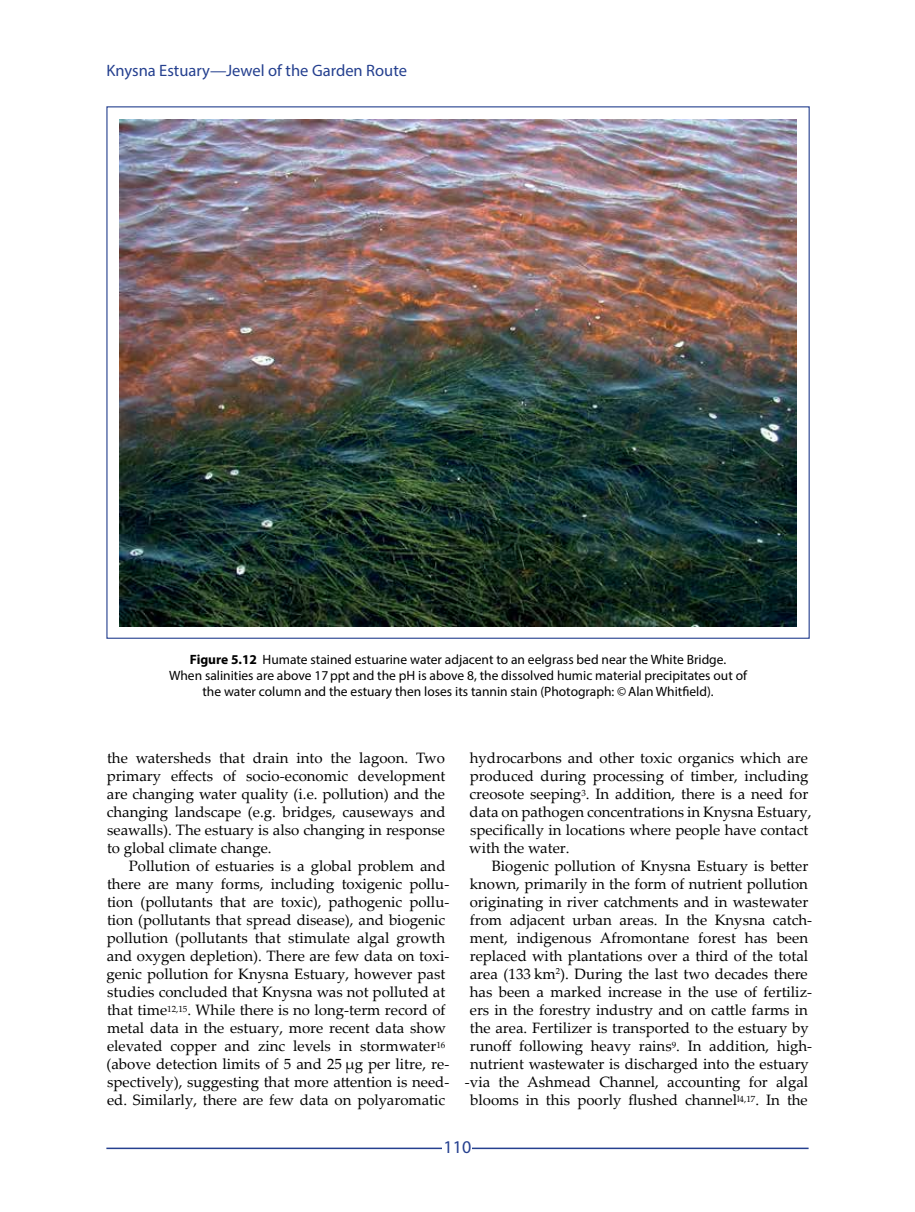
<style>
.page{position:relative;width:915px;height:1212px;background:#fff}
.page>*{position:absolute;margin:0;border:0;box-sizing:border-box;transform-origin:0 0}
.t1{font:18px "Myriad Pro";color:#25408f}
.t2{font:16.5px "Myriad Pro";color:#25408f}
.t3{font:15px/18px "Palatino Linotype";color:#000}
.t4{font:13.5px/16.2px "Myriad Pro";color:#000;text-align:center}
.s1{font-weight:700}
</style>
<div class="page">
<hr style="left:106px;top:1147px;width:702px;height:2px;background:#25408f">
<div style="left:442px;top:1140px;width:30px;height:14px;background:#fff"></div>
<img style="left:120px;top:119px;width:676px;height:507px">
<p class="t2" style="left:106px;top:60px;width:302px">Knysna Estuary—Jewel of the Garden Route</p>
<p class="t4" style="left:169px;top:651px;width:579px"><span class="s1">Figure 5.12</span> Humate stained estuarine water adjacent to an eelgrass bed near the White Bridge.<br>When salinities are above 17ppt and the pH is above 8, the dissolved humic material precipitates out of the water column and the estuary then loses its tannin stain (Photograph: ©Alan Whitfield).</p>
<p class="t3" style="left:107px;top:748px;width:340px;text-align:justify">the watersheds that drain into the lagoon. Two primary effects of socio-economic development are changing water quality (i.e. pollution) and the changing landscape (e.g. bridges, causeways and seawalls). The estuary is also changing in response to global climate change.</p>
<p class="t3" style="left:106px;top:856px;width:344px;text-indent:22px">Pollution of estuaries is a global problem and there are many forms, including toxigenic pollu&shy;tion (pollutants that are toxic), pathogenic pollu&shy;tion (pollutants that spread disease), and biogenic pollution (pollutants that stimulate algal growth and oxygen depletion). There are few data on toxi&shy;genic pollution for Knysna Estuary, however past studies concluded that Knysna was not polluted at that time<sup>12,15</sup>. While there is no long-term record of metal data in the estuary, more recent data show elevated copper and zinc levels in stormwater<sup>16 </sup>(above detection limits of 5 and 25 µg per litre, re&shy;spectively), suggesting that more attention is need&shy;ed. Similarly, there are few data on polyaromatic</p>
<p class="t3" style="left:469px;top:748px;width:344px">hydrocarbons and other toxic organics which are produced during processing of timber, including creosote seeping<sup>3</sup>. In addition, there is a need for data on pathogen concentrations in Knysna Estuary, specifically in locations where people have contact with the water.</p>
<p class="t3" style="left:465px;top:856px;width:348px;text-align:right">Biogenic pollution of Knysna Estuary is better known, primarily in the form of nutrient pollution originating in river catchments and in wastewater from adjacent urban areas. In the Knysna catch&shy;ment, indigenous Afromontane forest has been replaced with plantations over a third of the total area (133 km<sup>2</sup>). During the last two decades there has been a marked increase in the use of fertiliz&shy;ers in the forestry industry and on cattle farms in the area. Fertilizer is transported to the estuary by runoff following heavy rains<sup>9</sup>. In addition, high&shy;nutrient wastewater is discharged into the estuary -via the Ashmead Channel, accounting for algal blooms in this poorly flushed channel<sup>l4,17</sup>. In the</p>
<p class="t1" style="left:443px;top:1136px;width:29px">110</p>
</div>
